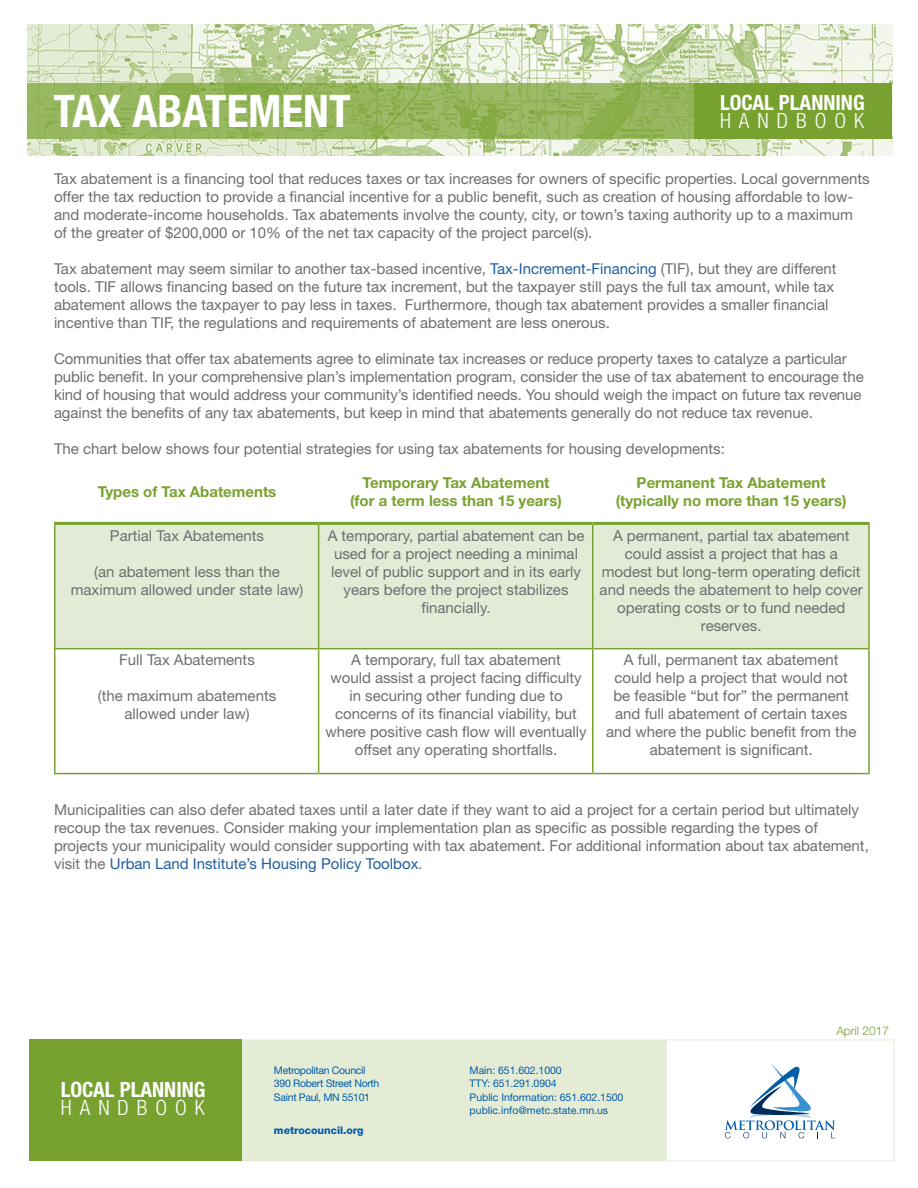
<style>
.page{position:relative;width:918px;height:1188px;background:#fff}
.page>*{position:absolute;margin:0;border:0;box-sizing:border-box;transform-origin:0 0}
.t1{font:700 condensed 45px "Helvetica Neue LT Std";color:#fff}
.t2{font:700 condensed 21px "Helvetica Neue LT Std";color:#fff}
.t3{font:300 condensed 21px "Helvetica Neue LT Std";letter-spacing:.38em;color:#fff}
.Body{font:15px/18px "Helvetica Neue LT Std";color:#6d6e71}
.Subheader{font:15px/18px "Helvetica Neue LT Std";color:#6d6e71;text-align:center}
.Subheader-2{font:700 15px "Helvetica Neue LT Std";color:#78a22f}
.t4{font:300 12px "Helvetica Neue LT Std";color:#78a22f}
.t5{font:10.5px/13.5px "Helvetica Neue LT Std";letter-spacing:-.005em;color:#005daa}
.t6{font:10.5px/13.5px "Helvetica Neue LT Std";letter-spacing:-.03em;color:#005daa}
.t7{font:800 10.5px "Helvetica Neue LT Std";color:#005daa}
.s1{color:#215e9e}
</style>
<div class="page">
<img style="left:27px;top:25px;width:865px;height:130px">
<svg style="left:27px;top:83px;width:668px;height:56px;background:#93b459"></svg>
<div style="left:695px;top:83px;width:197px;height:56px;background:#78a22f"></div>
<div style="left:56px;top:525px;width:812px;height:123px;background:#e3ebd6"></div>
<hr style="left:54px;top:525px;width:2px;height:123px;background:#78a22f">
<hr style="left:318px;top:525px;width:1px;height:123px;background:#78a22f">
<hr style="left:592px;top:525px;width:2px;height:123px;background:#78a22f">
<hr style="left:868px;top:525px;width:2px;height:123px;background:#78a22f">
<hr style="left:54px;top:648px;width:265px;height:1px;background:#78a22f">
<hr style="left:54px;top:649px;width:2px;height:124px;background:#78a22f">
<hr style="left:319px;top:648px;width:274px;height:1px;background:#78a22f">
<hr style="left:318px;top:649px;width:1px;height:124px;background:#78a22f">
<hr style="left:593px;top:648px;width:277px;height:1px;background:#78a22f">
<hr style="left:592px;top:649px;width:2px;height:124px;background:#78a22f">
<hr style="left:868px;top:649px;width:2px;height:124px;background:#78a22f">
<hr style="left:54px;top:773px;width:265px;height:1px;background:#78a22f">
<hr style="left:319px;top:773px;width:274px;height:1px;background:#78a22f">
<hr style="left:593px;top:773px;width:277px;height:1px;background:#78a22f">
<hr style="left:54px;top:522px;width:265px;height:3px;background:#78a22f">
<hr style="left:319px;top:522px;width:274px;height:3px;background:#78a22f">
<hr style="left:593px;top:522px;width:277px;height:3px;background:#78a22f">
<div style="left:29px;top:1040px;width:637px;height:121px;background:#e4ecd6"></div>
<svg style="left:725px;top:1063px;width:110px;height:75px"></svg>
<div style="left:29px;top:1040px;width:213px;height:121px;background:#78a22f"></div>
<h1 class="t1" style="left:53px;top:84px;width:299px">TAX ABATEMENT</h1>
<h2 class="t2" style="left:720px;top:90px;width:146px">LOCAL PLANNING</h2>
<h2 class="t3" style="left:720px;top:108px;width:146px">HANDBOOK</h2>
<p class="Body" style="left:54px;top:169px;width:817px">Tax abatement is a financing tool that reduces taxes or tax increases for owners of specific properties. Local governments offer the tax reduction to provide a financial incentive for a public benefit, such as creation of housing affordable to low&shy;and moderate-income households. Tax abatements involve the county, city, or town’s taxing authority up to a maximum of the greater of $200,000 or 10% of the net tax capacity of the project parcel(s).</p>
<p class="Body" style="left:54px;top:259px;width:784px">Tax abatement may seem similar to another tax-based incentive, <span class="s1">Tax-Increment-Financing</span> (TIF), but they are different tools. TIF allows financing based on the future tax increment, but the taxpayer still pays the full tax amount, while tax abatement allows the taxpayer to pay less in taxes. Furthermore, though tax abatement provides a smaller financial incentive than TIF, the regulations and requirements of abatement are less onerous.</p>
<p class="Body" style="left:54px;top:349px;width:811px">Communities that offer tax abatements agree to eliminate tax increases or reduce property taxes to catalyze a particular public benefit. In your comprehensive plan’s implementation program, consider the use of tax abatement to encourage the kind of housing that would address your community’s identified needs. You should weigh the impact on future tax revenue against the benefits of any tax abatements, but keep in mind that abatements generally do not reduce tax revenue.</p>
<p class="Body" style="left:54px;top:439px;width:672px">The chart below shows four potential strategies for using tax abatements for housing developments:</p>
<h3 class="Subheader-2" style="left:98px;top:482px;width:180px">Types of Tax Abatements</h3>
<h3 class="Subheader-2" style="left:363px;top:473px;width:188px">Temporary Tax Abatement</h3>
<h3 class="Subheader-2" style="left:350px;top:491px;width:213px">(for a term less than 15 years)</h3>
<h3 class="Subheader-2" style="left:637px;top:473px;width:191px">Permanent Tax Abatement</h3>
<h3 class="Subheader-2" style="left:616px;top:491px;width:232px">(typically no more than 15 years)</h3>
<h3 class="Subheader" style="left:110px;top:526px;width:156px">Partial Tax Abatements</h3>
<h3 class="Subheader" style="left:71px;top:562px;width:234px">(an abatement less than the maximum allowed under state law)</h3>
<h3 class="Subheader" style="left:119px;top:651px;width:137px">Full Tax Abatements</h3>
<h3 class="Subheader" style="left:98px;top:687px;width:180px">(the maximum abatements</h3>
<h3 class="Subheader" style="left:124px;top:705px;width:127px">allowed under law)</h3>
<h3 class="Subheader" style="left:328px;top:526px;width:258px">A temporary, partial abatement can be used for a project needing a minimal level of public support and in its early years before the project stabilizes financially.</h3>
<h3 class="Subheader" style="left:600px;top:526px;width:265px">A permanent, partial tax abatement could assist a project that has a modest but long-term operating deficit and needs the abatement to help cover operating costs or to fund needed reserves.</h3>
<h3 class="Subheader" style="left:325px;top:651px;width:263px">A temporary, full tax abatement<br>would assist a project facing difficulty in securing other funding due to concerns of its financial viability, but where positive cash flow will eventually offset any operating shortfalls.</h3>
<h3 class="Subheader" style="left:606px;top:651px;width:252px">A full, permanent tax abatement could help a project that would not be feasible “but for” the permanent and full abatement of certain taxes and where the public benefit from the abatement is significant.</h3>
<p class="Body" style="left:54px;top:801px;width:816px">Municipalities can also defer abated taxes until a later date if they want to aid a project for a certain period but ultimately recoup the tax revenues. Consider making your implementation plan as specific as possible regarding the types of projects your municipality would consider supporting with tax abatement. For additional information about tax abatement, visit the <span class="s1">Urban Land Institute’s Housing Policy Toolbox</span>.</p>
<h2 class="t2" style="left:61px;top:1077px;width:146px">LOCAL PLANNING</h2>
<h2 class="t3" style="left:61px;top:1096px;width:146px">HANDBOOK</h2>
<p class="t6" style="left:274px;top:1063px;width:107px">Metropolitan Council<br>390 Robert Street North<br>Saint Paul, MN 55101</p>
<p class="t7" style="left:274px;top:1124px;width:91px">metrocouncil.org</p>
<p class="t5" style="left:470px;top:1063px;width:155px">Main: 651.602.1000<br>TTY: 651.291.0904<br>Public Information: 651.602.1500 public.info@metc.state.mn.us</p>
<h6 class="t4" style="left:836px;top:1023px;width:54px">April 2017</h6>
</div>
